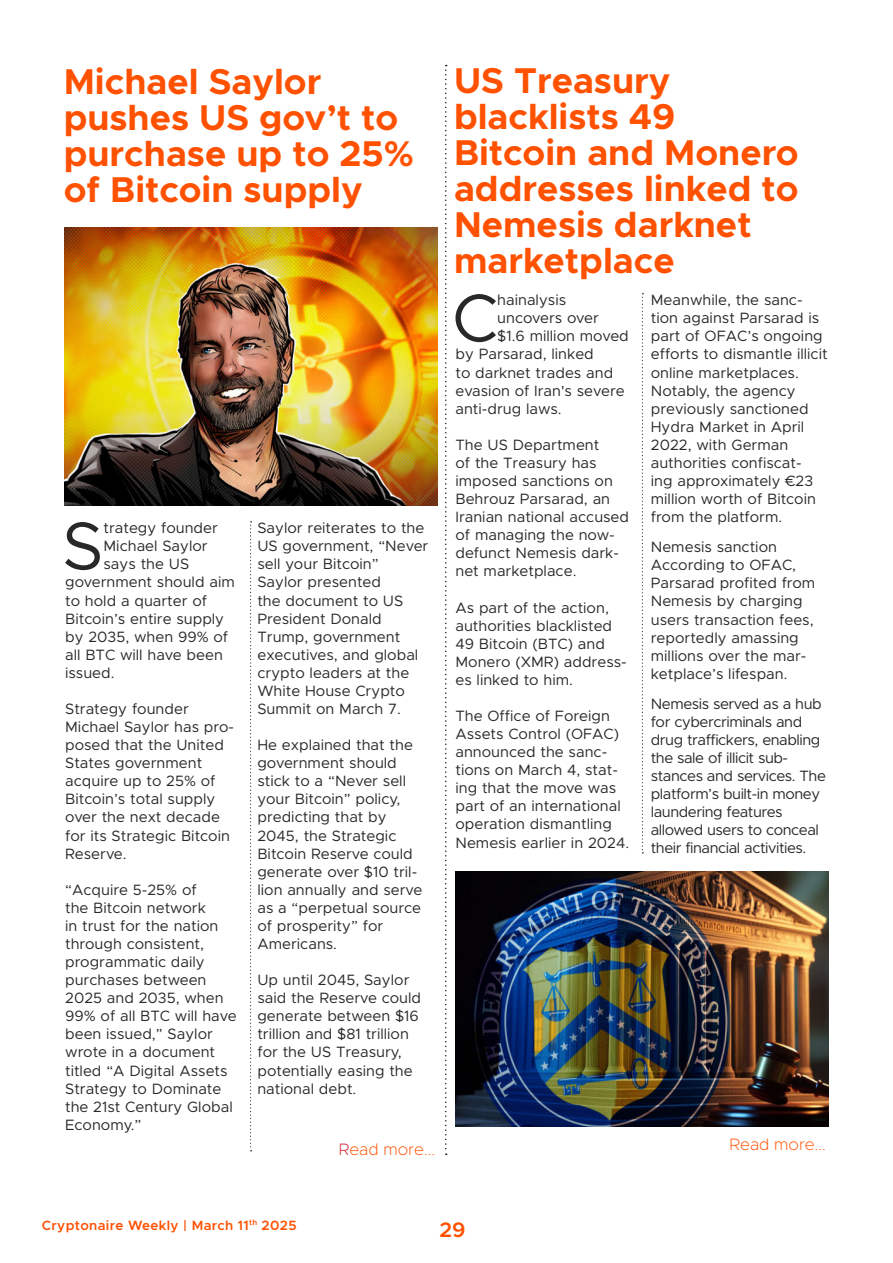
<style>
.page{position:relative;width:893px;height:1263px;background:#fff}
.page>*{position:absolute;margin:0;border:0;box-sizing:border-box;transform-origin:0 0}
.Body_paragraph{font:67.65px "Metropolis";color:#272928}
.t1{font:700 36px/36px "Metropolis";color:#ff5100}
.t2{font:600 21px "Metropolis";color:#ff5100}
.t3{font:200 16.5px "Metropolis";color:#ff5100}
.Body_paragraph-2{font:15px/18px "Metropolis";color:#272928}
.Body_paragraph-3{font:15px/18px "Metropolis";letter-spacing:-.03em;color:#272928}
.t4{font:600 13.5px "Metropolis";letter-spacing:.025em;color:#ff5100}
.s1{color:#d11c2b}
</style>
<div class="page">
<img style="left:65px;top:227px;width:372px;height:278px">
<img style="left:455px;top:871px;width:373px;height:256px">
<svg style="left:445px;top:65px;width:2px;height:1090px"></svg>
<svg style="left:250px;top:521px;width:2px;height:630px"></svg>
<svg style="left:642px;top:293px;width:1px;height:560px"></svg>
<p class="t1" style="left:64px;top:63px;width:352px">Michael Saylor pushes US gov’t to purchase up to 25% of Bitcoin supply</p>
<p class="Body_paragraph" style="left:62px;top:504px;width:43px">S</p>
<p class="Body_paragraph-2" style="left:104px;top:519px;width:116px">trategy founder</p>
<p class="Body_paragraph-2" style="left:104px;top:537px;width:106px">Michael Saylor</p>
<p class="Body_paragraph-2" style="left:104px;top:555px;width:87px">says the US</p>
<p class="Body_paragraph-2" style="left:65px;top:573px;width:171px">government should aim</p>
<p class="Body_paragraph-2" style="left:65px;top:591px;width:143px">to hold a quarter of</p>
<p class="Body_paragraph-2" style="left:65px;top:609px;width:161px">Bitcoin’s entire supply</p>
<p class="Body_paragraph-2" style="left:65px;top:627px;width:165px">by 2035, when 99% of</p>
<p class="Body_paragraph-2" style="left:65px;top:646px;width:159px">all BTC will have been</p>
<p class="Body_paragraph-2" style="left:65px;top:664px;width:51px">issued.</p>
<p class="Body_paragraph-2" style="left:65px;top:700px;width:170px">Strategy founder<br>Michael Saylor has pro&shy;posed that the United<br>States government acquire up to 25% of<br>Bitcoin’s total supply over the next decade for its Strategic Bitcoin<br>Reserve.</p>
<p class="Body_paragraph-2" style="left:65px;top:880px;width:173px">“Acquire 5-25% of<br>the Bitcoin network<br>in trust for the nation through consistent, programmatic daily purchases between<br>2025 and 2035, when<br>99% of all BTC will have been issued,” Saylor wrote in a document titled “A Digital Assets<br>Strategy to Dominate the 21st Century Global<br>Economy.”</p>
<p class="Body_paragraph-2" style="left:257px;top:519px;width:172px">Saylor reiterates to the<br>US government, “Never sell your Bitcoin”</p>
<p class="Body_paragraph-2" style="left:257px;top:573px;width:162px">Saylor presented<br>the document to US<br>President Donald<br>Trump, government executives, and global crypto leaders at the<br>White House Crypto<br>Summit on March 7.</p>
<p class="Body_paragraph-2" style="left:257px;top:736px;width:167px">He explained that the government should stick to a “Never sell your Bitcoin” policy, predicting that by<br>2045, the Strategic<br>Bitcoin Reserve could generate over $10 tril&shy;lion annually and serve as a “perpetual source of prosperity” for<br>Americans.</p>
<p class="Body_paragraph-2" style="left:257px;top:971px;width:165px">Up until 2045, Saylor said the Reserve could generate between $16 trillion and $81 trillion for the US Treasury, potentially easing the national debt.</p>
<p class="t3" style="left:339px;top:1139px;width:98px"><span class="s1">R</span>ead more...</p>
<p class="t1" style="left:454px;top:63px;width:346px">US Treasury blacklists 49<br>Bitcoin and Monero addresses linked to<br>Nemesis darknet marketplace</p>
<p class="Body_paragraph" style="left:452px;top:276px;width:47px">C</p>
<p class="Body_paragraph-2" style="left:497px;top:291px;width:70px">hainalysis</p>
<p class="Body_paragraph-2" style="left:497px;top:309px;width:103px">uncovers over</p>
<p class="Body_paragraph-2" style="left:497px;top:327px;width:133px">$1.6 million moved</p>
<p class="Body_paragraph-2" style="left:455px;top:345px;width:140px">by Parsarad, linked</p>
<p class="Body_paragraph-2" style="left:455px;top:363px;width:159px">to darknet trades and</p>
<p class="Body_paragraph-2" style="left:455px;top:381px;width:171px">evasion of Iran's severe</p>
<p class="Body_paragraph-2" style="left:455px;top:399px;width:108px">anti-drug laws.</p>
<p class="Body_paragraph-2" style="left:455px;top:436px;width:175px">The US Department<br>of the Treasury has imposed sanctions on<br>Behrouz Parsarad, an<br>Iranian national accused of managing the now&shy;defunct Nemesis dark&shy;net marketplace.</p>
<p class="Body_paragraph-2" style="left:455px;top:598px;width:173px">As part of the action, authorities blacklisted<br>49 Bitcoin (BTC) and<br>Monero (XMR) address&shy;es linked to him.</p>
<p class="Body_paragraph-2" style="left:455px;top:707px;width:175px">The Office of Foreign<br>Assets Control (OFAC) announced the sanc&shy;tions on March 4, stat&shy;ing that the move was part of an international operation dismantling<br>Nemesis earlier in 2024.</p>
<p class="Body_paragraph-2" style="left:651px;top:291px;width:178px">Meanwhile, the sanc&shy;tion against Parsarad is part of OFAC’s ongoing efforts to dismantle illicit online marketplaces.<br>Notably, the agency previously sanctioned<br>Hydra Market in April<br>2022, with German authorities confiscat-<br>ing approximately €23 million worth of Bitcoin from the platform.</p>
<p class="Body_paragraph-2" style="left:651px;top:538px;width:128px">Nemesis sanction</p>
<p class="Body_paragraph-2" style="left:651px;top:556px;width:166px">According to OFAC,<br>Parsarad profited from<br>Nemesis by charging users transaction fees, reportedly amassing millions over the mar&shy;ketplace’s lifespan.</p>
<p class="Body_paragraph-3" style="left:651px;top:695px;width:177px">Nemesis served as a hub for cybercriminals and drug traffickers, enabling the sale of illicit sub&shy;stances and services. The platform’s built-in money laundering features allowed users to conceal their financial activities.</p>
<p class="t3" style="left:730px;top:1134px;width:98px">Read more...</p>
<p class="t4" style="left:42px;top:1217px;width:256px">Cryptonaire Weekly | March 11<sup>th</sup> 2025</p>
<h3 class="t2" style="left:440px;top:1216px;width:28px">29</h3>
</div>
